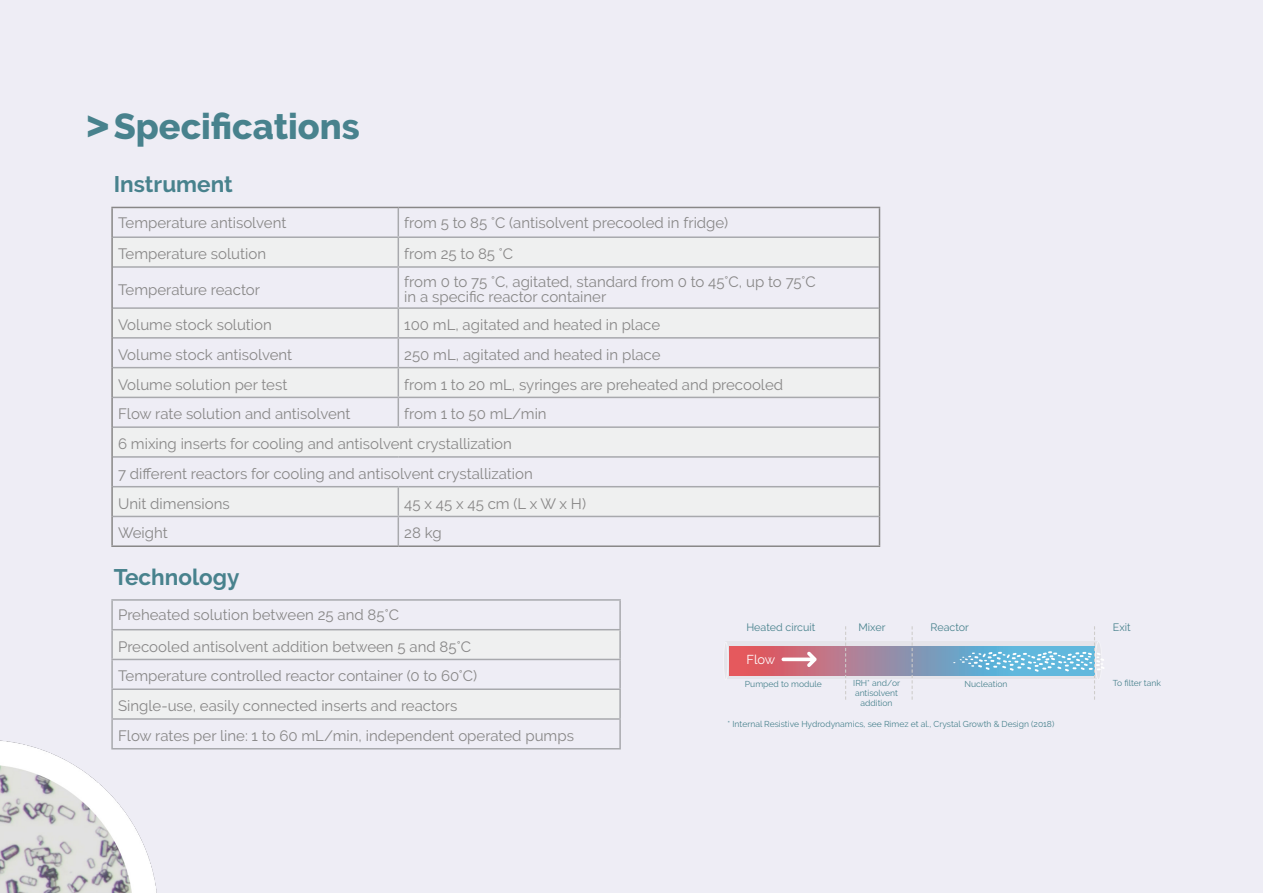
<style>
.page{position:relative;width:1263px;height:893px;background:#eeedf5}
.page>*{position:absolute;margin:0;border:0;box-sizing:border-box;transform-origin:0 0}
.t1{font:800 36px "Raleway";color:#48828d}
.title_one{font:700 22.5px "Raleway";color:#48828d}
.Paragraph_Style_1{font:15px "Raleway";color:#888787}
.t2{font:12.9px "Raleway";color:#fff}
.t3{font:10.65px "Raleway";color:#48828d}
.t4{font:8.55px "Raleway";color:#48828d}
.s1{font-family:"Arial";font-weight:900}
</style>
<div class="page">
<div style="left:112px;top:427px;width:767px;height:30px;background:#eff0f0"></div>
<div style="left:112px;top:487px;width:286px;height:29px;background:#eff0f0"></div>
<div style="left:398px;top:487px;width:481px;height:29px;background:#eff0f0"></div>
<hr style="left:398px;top:268px;width:1px;height:39px;background:#a8a9ad">
<svg style="left:398px;top:487px;width:1px;height:58px"></svg>
<hr style="left:113px;top:266px;width:285px;height:2px;background:#a8a9ad">
<hr style="left:398px;top:266px;width:481px;height:2px;background:#a8a9ad">
<hr style="left:113px;top:307px;width:285px;height:2px;background:#a8a9ad">
<hr style="left:398px;top:307px;width:481px;height:2px;background:#a8a9ad">
<hr style="left:113px;top:426px;width:285px;height:2px;background:#a8a9ad">
<hr style="left:398px;top:426px;width:481px;height:2px;background:#a8a9ad">
<hr style="left:113px;top:456px;width:285px;height:2px;background:#a8a9ad">
<hr style="left:398px;top:456px;width:481px;height:2px;background:#a8a9ad">
<hr style="left:113px;top:486px;width:285px;height:1px;background:#a8a9ad">
<hr style="left:398px;top:486px;width:481px;height:1px;background:#a8a9ad">
<hr style="left:113px;top:516px;width:285px;height:1px;background:#a8a9ad">
<hr style="left:398px;top:516px;width:481px;height:1px;background:#a8a9ad">
<hr style="left:111px;top:207px;width:287px;height:1px;background:#888787">
<hr style="left:111px;top:208px;width:2px;height:29px;background:#888787">
<hr style="left:398px;top:207px;width:482px;height:1px;background:#888787">
<svg style="left:112px;top:208px;width:768px;height:59px"></svg>
<hr style="left:111px;top:237px;width:2px;height:30px;background:#888787">
<hr style="left:879px;top:237px;width:1px;height:30px;background:#888787">
<hr style="left:111px;top:267px;width:2px;height:41px;background:#888787">
<hr style="left:879px;top:267px;width:1px;height:41px;background:#888787">
<hr style="left:111px;top:308px;width:2px;height:30px;background:#888787">
<hr style="left:111px;top:338px;width:2px;height:30px;background:#888787">
<hr style="left:111px;top:368px;width:2px;height:29px;background:#888787">
<svg style="left:112px;top:308px;width:768px;height:118px"></svg>
<hr style="left:111px;top:397px;width:2px;height:30px;background:#888787">
<hr style="left:879px;top:397px;width:1px;height:30px;background:#888787">
<hr style="left:111px;top:427px;width:2px;height:30px;background:#888787">
<hr style="left:879px;top:427px;width:1px;height:30px;background:#888787">
<hr style="left:111px;top:457px;width:2px;height:30px;background:#888787">
<hr style="left:879px;top:457px;width:1px;height:30px;background:#888787">
<hr style="left:111px;top:487px;width:2px;height:29px;background:#888787">
<hr style="left:111px;top:516px;width:2px;height:29px;background:#888787">
<svg style="left:879px;top:487px;width:1px;height:58px"></svg>
<hr style="left:111px;top:545px;width:287px;height:2px;background:#888787">
<hr style="left:398px;top:545px;width:482px;height:2px;background:#888787">
<div style="left:112px;top:630px;width:508px;height:29px;background:#eff0f0"></div>
<div style="left:112px;top:689px;width:508px;height:30px;background:#eff0f0"></div>
<hr style="left:619px;top:601px;width:2px;height:28px;background:#a8a9ad">
<hr style="left:619px;top:630px;width:2px;height:29px;background:#a8a9ad">
<hr style="left:619px;top:660px;width:2px;height:28px;background:#a8a9ad">
<hr style="left:619px;top:690px;width:2px;height:28px;background:#a8a9ad">
<hr style="left:619px;top:720px;width:2px;height:28px;background:#a8a9ad">
<hr style="left:111px;top:599px;width:510px;height:2px;background:#a8a9ad">
<hr style="left:111px;top:601px;width:2px;height:28px;background:#a8a9ad">
<hr style="left:111px;top:629px;width:510px;height:1px;background:#a8a9ad">
<hr style="left:111px;top:630px;width:2px;height:29px;background:#a8a9ad">
<hr style="left:111px;top:659px;width:510px;height:1px;background:#a8a9ad">
<hr style="left:111px;top:660px;width:2px;height:28px;background:#a8a9ad">
<hr style="left:111px;top:688px;width:510px;height:2px;background:#a8a9ad">
<hr style="left:111px;top:690px;width:2px;height:28px;background:#a8a9ad">
<hr style="left:111px;top:718px;width:510px;height:2px;background:#a8a9ad">
<hr style="left:111px;top:748px;width:510px;height:1px;background:#a8a9ad">
<svg style="left:727px;top:642px;width:226px;height:37px"></svg>
<div style="left:723px;top:642px;width:5px;height:38px;background:#e5e4ea;border-radius:50%"></div>
<div style="left:723px;top:642px;width:5px;height:38px;border:1px solid #fff;border-radius:50%"></div>
<svg style="left:781px;top:652px;width:36px;height:15px"></svg>
<svg style="left:845px;top:626px;width:1px;height:74px"></svg>
<svg style="left:912px;top:626px;width:1px;height:74px"></svg>
<svg style="left:953px;top:626px;width:151px;height:74px"></svg>
<img style="left:0;top:703px;width:208px;height:190px">
<p class="t1" style="left:86px;top:106px;width:275px"><span class="s1">&gt;</span>Specifications</p>
<p class="title_one" style="left:114px;top:171px;width:121px">Instrument</p>
<p class="Paragraph_Style_1" style="left:118px;top:214px;width:170px">Temperature antisolvent</p>
<p class="Paragraph_Style_1" style="left:404px;top:214px;width:325px">from 5 to 85 °C (antisolvent precooled in fridge)</p>
<p class="Paragraph_Style_1" style="left:118px;top:245px;width:149px">Temperature solution</p>
<p class="Paragraph_Style_1" style="left:404px;top:245px;width:110px">from 25 to 85 °C</p>
<p class="Paragraph_Style_1" style="left:118px;top:281px;width:143px">Temperature reactor</p>
<p class="Paragraph_Style_1" style="left:404px;top:273px;width:413px">from 0 to 75 °C, agitated, standard from 0 to 45°C, up to 75°C</p>
<p class="Paragraph_Style_1" style="left:404px;top:288px;width:203px">in a specific reactor container</p>
<p class="Paragraph_Style_1" style="left:118px;top:316px;width:155px">Volume stock solution</p>
<p class="Paragraph_Style_1" style="left:404px;top:316px;width:257px">100 mL, agitated and heated in place</p>
<p class="Paragraph_Style_1" style="left:118px;top:346px;width:176px">Volume stock antisolvent</p>
<p class="Paragraph_Style_1" style="left:404px;top:346px;width:258px">250 mL, agitated and heated in place</p>
<p class="Paragraph_Style_1" style="left:118px;top:376px;width:171px">Volume solution per test</p>
<p class="Paragraph_Style_1" style="left:404px;top:376px;width:380px">from 1 to 20 mL, syringes are preheated and precooled</p>
<p class="Paragraph_Style_1" style="left:118px;top:405px;width:234px">Flow rate solution and antisolvent</p>
<p class="Paragraph_Style_1" style="left:404px;top:405px;width:144px">from 1 to 50 mL/min</p>
<p class="Paragraph_Style_1" style="left:118px;top:435px;width:395px">6 mixing inserts for cooling and antisolvent crystallization</p>
<p class="Paragraph_Style_1" style="left:118px;top:465px;width:416px">7 different reactors for cooling and antisolvent crystallization</p>
<p class="Paragraph_Style_1" style="left:118px;top:495px;width:113px">Unit dimensions</p>
<p class="Paragraph_Style_1" style="left:404px;top:495px;width:183px">45 x 45 x 45 cm (L x W x H)</p>
<p class="Paragraph_Style_1" style="left:118px;top:524px;width:51px">Weight</p>
<p class="Paragraph_Style_1" style="left:404px;top:524px;width:39px">28 kg</p>
<p class="title_one" style="left:114px;top:564px;width:127px">Technology</p>
<p class="Paragraph_Style_1" style="left:118px;top:606px;width:282px">Preheated solution between 25 and 85°C</p>
<p class="Paragraph_Style_1" style="left:118px;top:638px;width:354px">Precooled antisolvent addition between 5 and 85°C</p>
<p class="Paragraph_Style_1" style="left:118px;top:667px;width:361px">Temperature controlled reactor container (0 to 60°C)</p>
<p class="Paragraph_Style_1" style="left:118px;top:697px;width:341px">Single-use, easily connected inserts and reactors</p>
<p class="Paragraph_Style_1" style="left:118px;top:727px;width:457px">Flow rates per line: 1 to 60 mL/min, independent operated pumps</p>
<p class="t3" style="left:746px;top:621px;width:70px">Heated circuit</p>
<p class="t3" style="left:858px;top:621px;width:28px">Mixer</p>
<p class="t3" style="left:930px;top:621px;width:40px">Reactor</p>
<p class="t2" style="left:746px;top:652px;width:30px">Flow</p>
<p class="t4" style="left:745px;top:679px;width:78px">Pumped to module</p>
<p class="t4" style="left:853px;top:678px;width:48px">IRH* and/or</p>
<p class="t4" style="left:964px;top:679px;width:45px">Nucleation</p>
<p class="t4" style="left:855px;top:688px;width:45px">antisolvent</p>
<p class="t4" style="left:860px;top:698px;width:34px">addition</p>
<p class="t4" style="left:727px;top:718px;width:328px">* Internal Resistive Hydrodynamics, see Rimez et al., Crystal Growth &amp; Design (2018)</p>
<p class="t3" style="left:1113px;top:621px;width:19px">Exit</p>
<p class="t4" style="left:1113px;top:678px;width:50px">To filter tank</p>
</div>
